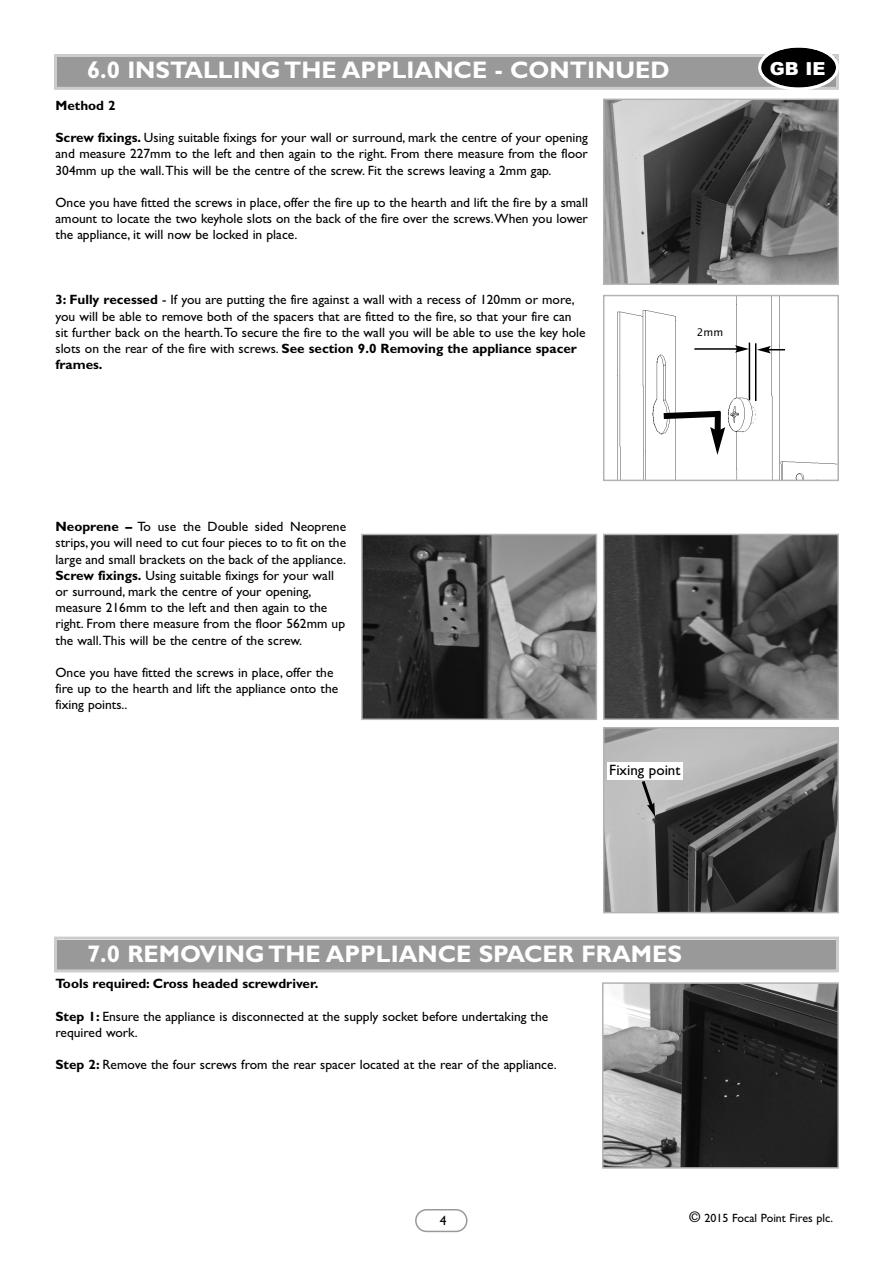
<style>
.page{position:relative;width:893px;height:1263px;background:#fff}
.page>*{position:absolute;margin:0;border:0;box-sizing:border-box;transform-origin:0 0}
.t1{font:700 24px "Gill Sans";color:#fff}
.t2{font:900 18px "Arial";color:#fff}
.t3{font:15px "Gill Sans";color:#000}
.t4{font:13.5px/16.2px "Gill Sans";color:#000}
.t5{font:700 13.5px "Gill Sans";color:#000}
.t6{font:12px "Gill Sans";color:#000}
.t7{font:10.5px "Lucida Sans";color:#000}
.s1{font-weight:700}
.s2{font-family:"Frutiger";font-weight:300;font-size:15px}
</style>
<div class="page">
<svg style="left:415px;top:1209px;width:52px;height:23px"></svg>
<div style="left:57px;top:57px;width:779px;height:30px;background:#999"></div>
<div style="left:54px;top:54px;width:785px;height:36px;border:3px solid #ccc"></div>
<svg style="left:758px;top:47px;width:81px;height:43px"></svg>
<img style="left:606px;top:537px;width:230px;height:180px">
<div style="left:603px;top:534px;width:236px;height:186px;border:2px solid #b3b3b3"></div>
<img style="left:364px;top:537px;width:230px;height:180px">
<div style="left:361px;top:534px;width:236px;height:186px;border:2px solid #b3b3b3"></div>
<img style="left:606px;top:730px;width:230px;height:180px">
<div style="left:603px;top:727px;width:236px;height:186px;border:2px solid #b3b3b3"></div>
<div style="left:608px;top:763px;width:75px;height:17px;background:#fff"></div>
<img style="left:606px;top:102px;width:230px;height:180px">
<div style="left:603px;top:99px;width:236px;height:186px;border:2px solid #b3b3b3"></div>
<img style="left:617px;top:298px;width:219px;height:180px">
<div style="left:603px;top:295px;width:236px;height:186px;border:2px solid #b3b3b3"></div>
<svg style="left:639px;top:405px;width:87px;height:568px"></svg>
<hr style="left:749px;top:343px;width:1px;height:57px;background:#000">
<hr style="left:755px;top:343px;width:1px;height:58px;background:#000">
<svg style="left:757px;top:346px;width:28px;height:7px"></svg>
<hr style="left:694px;top:348px;width:44px;height:2px;background:#000">
<svg style="left:735px;top:345px;width:14px;height:8px"></svg>
<div style="left:695px;top:327px;width:38px;height:16px;background:#fff"></div>
<div style="left:57px;top:939px;width:779px;height:30px;background:#999"></div>
<div style="left:54px;top:936px;width:785px;height:36px;border:3px solid #ccc"></div>
<img style="left:605px;top:985px;width:231px;height:181px">
<div style="left:602px;top:982px;width:237px;height:187px;border:2px solid #b3b3b3"></div>
<h1 class="t1" style="left:87px;top:56px;width:584px">6.0 INSTALLING THE APPLIANCE - CONTINUED</h1>
<h2 class="t2" style="left:770px;top:58px;width:57px">GB IE</h2>
<p class="t5" style="left:56px;top:97px;width:62px">Method 2</p>
<p class="t4" style="left:55px;top:130px;width:534px;text-align:justify"><span class="s1">Screw fixings.</span> Using suitable fixings for your wall or surround, mark the centre of your opening and measure 227mm to the left and then again to the right. From there measure from the floor 304mm up the wall.This will be the centre of the screw. Fit the screws leaving a 2mm gap.</p>
<p class="t4" style="left:55px;top:194px;width:534px;text-align:justify">Once you have fitted the screws in place, offer the fire up to the hearth and lift the fire by a small amount to locate the two keyhole slots on the back of the fire over the screws.When you lower the appliance, it will now be locked in place.</p>
<p class="t4" style="left:55px;top:292px;width:532px"><span class="s1">3: Fully recessed</span> - If you are putting the fire against a wall with a recess of 120mm or more, you will be able to remove both of the spacers that are fitted to the fire, so that your fire can sit further back on the hearth.To secure the fire to the wall you will be able to use the key hole slots on the rear of the fire with screws. <span class="s1">See section 9.0 Removing the appliance spacer frames.</span></p>
<p class="t7" style="left:697px;top:327px;width:28px">2mm</p>
<p class="t4" style="left:55px;top:518px;width:292px"><span class="s1">Neoprene –</span> To use the Double sided Neoprene strips, you will need to cut four pieces to to fit on the large and small brackets on the back of the appliance.<br><span class="s1">Screw fixings.</span> Using suitable fixings for your wall or surround, mark the centre of your opening, measure 216mm to the left and then again to the right. From there measure from the floor 562mm up the wall.This will be the centre of the screw.</p>
<p class="t4" style="left:55px;top:664px;width:284px">Once you have fitted the screws in place, offer the fire up to the hearth and lift the appliance onto the fixing points..</p>
<p class="t3" style="left:609px;top:761px;width:73px">Fixing point</p>
<h1 class="t1" style="left:87px;top:939px;width:596px">7.0 REMOVING THE APPLIANCE SPACER FRAMES</h1>
<p class="t5" style="left:56px;top:976px;width:264px">Tools required: Cross headed screwdriver.</p>
<p class="t4" style="left:56px;top:1008px;width:494px"><span class="s1">Step 1:</span> Ensure the appliance is disconnected at the supply socket before undertaking the required work.</p>
<p class="t4" style="left:56px;top:1056px;width:503px"><span class="s1">Step 2:</span> Remove the four screws from the rear spacer located at the rear of the appliance.</p>
<p class="t4" style="left:440px;top:1212px;width:8px">4</p>
<p class="t6" style="left:689px;top:1210px;width:146px"><span class="s2">©</span> 2015 Focal Point Fires plc.</p>
</div>
